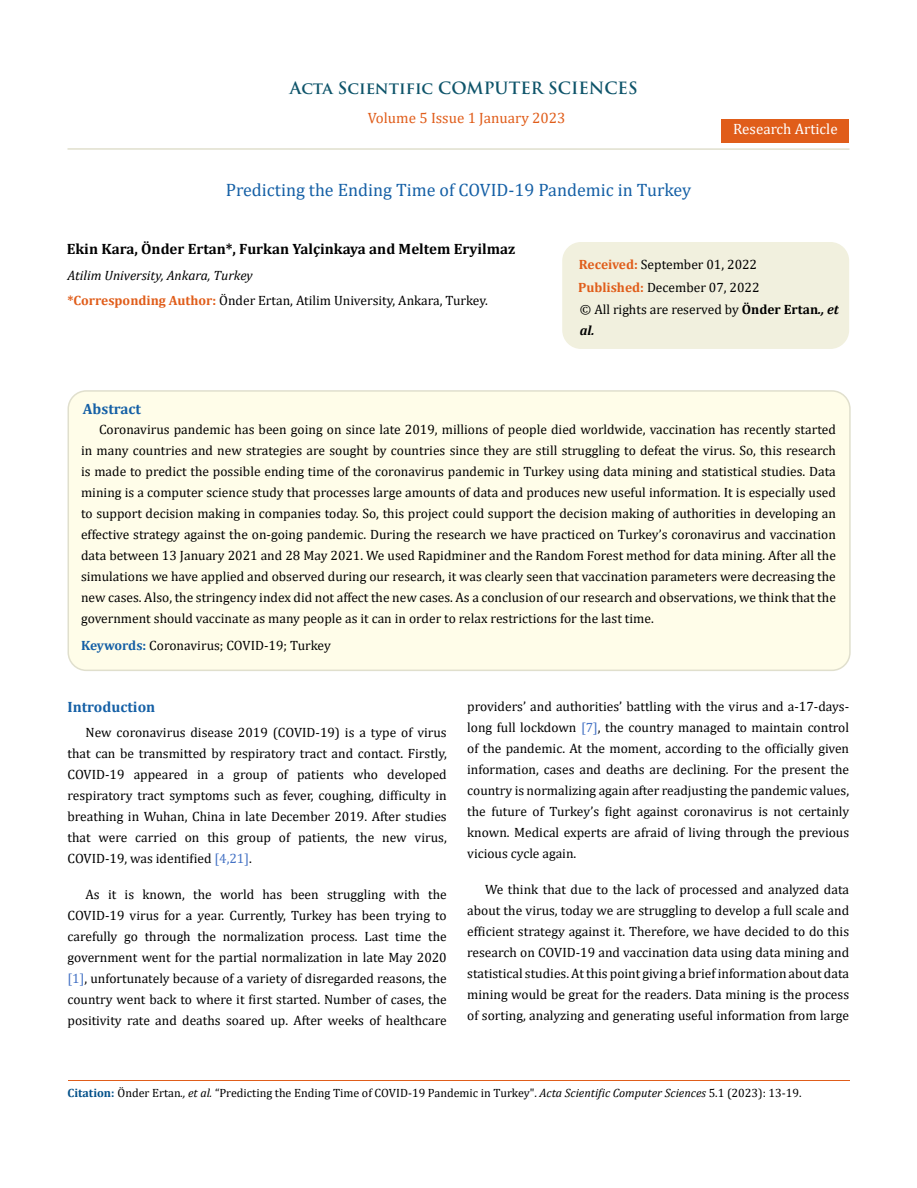
<style>
.page{position:relative;width:917px;height:1188px;background:#fff}
.page>*{position:absolute;margin:0;border:0;box-sizing:border-box;transform-origin:0 0}
.t1{font:18px "Cambria";color:#1560a6}
.t2{font:700 16.5px "Trajan Pro";color:#0e546a}
.t3{font:700 15px "Cambria";color:#000}
.t4{font:15px "Cambria";color:#e05d1a}
.t5{font:700 15px "Cambria";color:#1560a6}
.t6{font:15px "Cambria";color:#fff}
.t7{font:13.5px/21px "Cambria";color:#000;text-align:justify}
.t8{font:12px "Cambria";color:#000}
.s1{font-style:italic}
.s2{font-weight:700;color:#e05d1a}
.s3{font-weight:700}
.s4{font-weight:700;font-style:italic}
.s5{font-weight:700;color:#1560a6}
.s6{color:#4472c4}
.s7{font-weight:700;color:#035089}
</style>
<div class="page">
<div style="left:721px;top:119px;width:128px;height:23px;background:#e05d1a"></div>
<div style="left:563px;top:243px;width:285px;height:105px;background:#f1f0de;border-radius:18px"></div>
<div style="left:562px;top:242px;width:287px;height:107px;border:2px solid #f1f0de;border-radius:18px"></div>
<div style="left:68px;top:391px;width:781px;height:279px;background:#fffde9;border-radius:18px"></div>
<div style="left:67px;top:390px;width:783px;height:281px;border:2px solid #e0dfcd;border-radius:18px"></div>
<hr style="left:68px;top:1081px;width:781px;height:1px;background:#e05d1a">
<hr style="left:67px;top:148px;width:782px;height:2px;background:#e0dfcd">
<p class="t2" style="left:290px;top:77px;width:349px">Acta Scientific COMPUTER SCIENCES</p>
<p class="t4" style="left:368px;top:109px;width:199px">Volume 5 Issue 1 January 2023</p>
<h1 class="t1" style="left:226px;top:180px;width:467px">Predicting the Ending Time of COVID-19 Pandemic in Turkey</h1>
<p class="t6" style="left:733px;top:120px;width:106px">Research Article</p>
<p class="t3" style="left:67px;top:239px;width:450px">Ekin Kara, Önder Ertan*, Furkan Yalçinkaya and Meltem Eryilmaz</p>
<p class="t7" style="left:67px;top:263px;width:422px;line-height:24.6px"><span class="s1">Atilim University, Ankara, Turkey<br></span><span class="s2">*Corresponding Author:</span> Önder Ertan, Atilim University, Ankara, Turkey.</p>
<p class="t7" style="left:578px;top:253px;width:183px;line-height:23px"><span class="s2">Received:</span> September 01, 2022<br><span class="s2">Published:</span> December 07, 2022</p>
<p class="t7" style="left:580px;top:298px;width:260px">© All rights are reserved by <span class="s3">Önder Ertan</span><span class="s4">., et al.</span></p>
<p class="t5" style="left:83px;top:399px;width:60px">Abstract</p>
<p class="t7" style="left:81px;top:419px;width:756px;text-indent:18px">Coronavirus pandemic has been going on since late 2019, millions of people died worldwide, vaccination has recently started in many countries and new strategies are sought by countries since they are still struggling to defeat the virus. So, this research is made to predict the possible ending time of the coronavirus pandemic in Turkey using data mining and statistical studies. Data mining is a computer science study that processes large amounts of data and produces new useful information. It is especially used to support decision making in companies today. So, this project could support the decision making of authorities in developing an effective strategy against the on-going pandemic. During the research we have practiced on Turkey’s coronavirus and vaccination data between 13 January 2021 and 28 May 2021. We used Rapidminer and the Random Forest method for data mining. After all the simulations we have applied and observed during our research, it was clearly seen that vaccination parameters were decreasing the new cases. Also, the stringency index did not affect the new cases. As a conclusion of our research and observations, we think that the government should vaccinate as many people as it can in order to relax restrictions for the last time.</p>
<p class="t7" style="left:81px;top:635px;width:251px"><span class="s5">Keywords:</span> Coronavirus; COVID-19; Turkey</p>
<p class="t5" style="left:67px;top:696px;width:89px">Introduction</p>
<p class="t7" style="left:67px;top:722px;width:381px;text-indent:18px">New coronavirus disease 2019 (COVID-19) is a type of virus that can be transmitted by respiratory tract and contact. Firstly, COVID-19 appeared in a group of patients who developed respiratory tract symptoms such as fever, coughing, difficulty in breathing in Wuhan, China in late December 2019. After studies that were carried on this group of patients, the new virus, COVID-19, was identified <span class="s6">[4,21]</span>.</p>
<p class="t7" style="left:67px;top:884px;width:381px;text-indent:18px">As it is known, the world has been struggling with the COVID-19 virus for a year. Currently, Turkey has been trying to carefully go through the normalization process. Last time the government went for the partial normalization in late May 2020 <span class="s6">[1]</span>, unfortunately because of a variety of disregarded reasons, the country went back to where it first started. Number of cases, the positivity rate and deaths soared up. After weeks of healthcare</p>
<p class="t7" style="left:467px;top:696px;width:383px">providers’ and authorities’ battling with the virus and a-17-days&shy;long full lockdown <span class="s6">[7]</span>, the country managed to maintain control of the pandemic. At the moment, according to the officially given information, cases and deaths are declining. For the present the country is normalizing again after readjusting the pandemic values, the future of Turkey’s fight against coronavirus is not certainly known. Medical experts are afraid of living through the previous vicious cycle again.</p>
<p class="t7" style="left:467px;top:879px;width:383px;text-indent:18px">We think that due to the lack of processed and analyzed data about the virus, today we are struggling to develop a full scale and efficient strategy against it. Therefore, we have decided to do this research on COVID-19 and vaccination data using data mining and statistical studies. At this point giving a brief information about data mining would be great for the readers. Data mining is the process of sorting, analyzing and generating useful information from large</p>
<p class="t8" style="left:68px;top:1086px;width:735px"><span class="s7">Citation:</span> Önder Ertan<span class="s1">., et al.</span> “Predicting the Ending Time of COVID-19 Pandemic in Turkey". <span class="s1">Acta Scientific Computer Sciences</span> 5.1 (2023): 13-19.</p>
</div>
